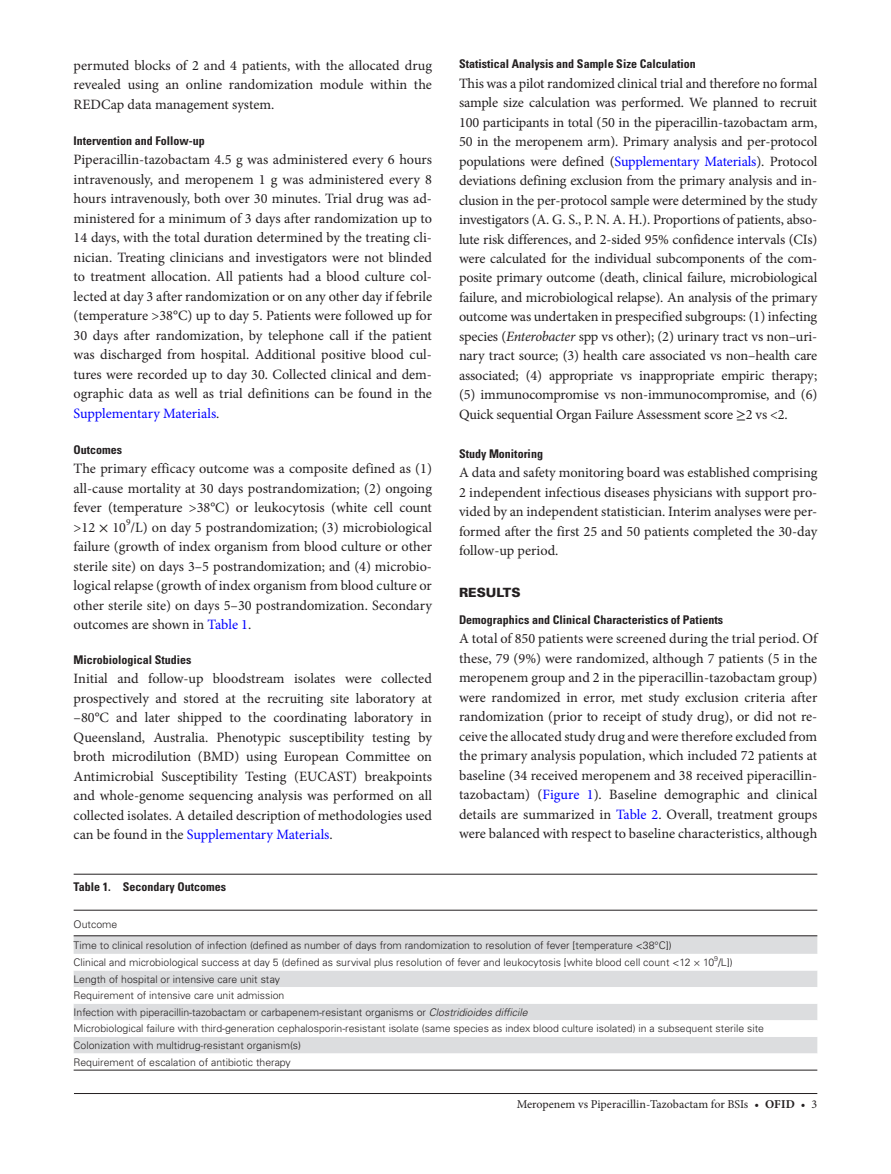
<style>
.page{position:relative;width:891px;height:1174px;background:#fff}
.page>*{position:absolute;margin:0;border:0;box-sizing:border-box;transform-origin:0 0}
.t1{font:14.25px/19.5px "Minion Pro";color:#231f20;text-align:justify}
.t2{font:900 12.75px "Univers LT Std";color:#231f20}
.t3{font:700 condensed 12px "Univers LT Std";color:#231f20}
.t4{font:12px "Minion Pro";color:#231f20}
.t5{font:300 10.5px/16.6px "Univers LT Std";color:#231f20}
.s1{color:#00f}
.s2{font-family:"STIX General"}
.s3{font-style:italic}
.s4{font-weight:700}
</style>
<div class="page">
<hr style="left:74px;top:1093px;width:743px;height:1px;background:#231f20">
<hr style="left:74px;top:874px;width:743px;height:1px;background:#231f20">
<div style="left:74px;top:936px;width:743px;height:18px;background:#dcdddf"></div>
<svg style="left:74px;top:971px;width:743px;height:99px"></svg>
<hr style="left:74px;top:910px;width:743px;height:1px;background:#231f20">
<hr style="left:74px;top:935px;width:743px;height:1px;background:#231f20">
<hr style="left:74px;top:1070px;width:743px;height:1px;background:#231f20">
<p class="t1" style="left:74px;top:55px;width:360px">permuted blocks of 2 and 4 patients, with the allocated drug revealed using an online randomization module within the REDCap data management system.</p>
<p class="t3" style="left:74px;top:133px;width:133px">Intervention and Follow-up</p>
<p class="t1" style="left:74px;top:150px;width:360px">Piperacillin-tazobactam 4.5 g was administered every 6 hours intravenously, and meropenem 1 g was administered every 8 hours intravenously, both over 30 minutes. Trial drug was ad&shy;ministered for a minimum of 3 days after randomization up to 14 days, with the total duration determined by the treating cli&shy;nician. Treating clinicians and investigators were not blinded to treatment allocation. All patients had a blood culture col&shy;lected at day 3 after randomization or on any other day if febrile (temperature &gt;38°C) up to day 5. Patients were followed up for 30 days after randomization, by telephone call if the patient was discharged from hospital. Additional positive blood cul&shy;tures were recorded up to day 30. Collected clinical and dem&shy;ographic data as well as trial definitions can be found in the <span class="s1">Supplementary Materials</span>.</p>
<p class="t3" style="left:74px;top:442px;width:50px">Outcomes</p>
<p class="t1" style="left:74px;top:459px;width:360px">The primary efficacy outcome was a composite defined as (1) all-cause mortality at 30 days postrandomization; (2) ongoing fever (temperature &gt;38°C) or leukocytosis (white cell count &gt;12 <span class="s2">×</span> 10<sup>9</sup>/L) on day 5 postrandomization; (3) microbiological failure (growth of index organism from blood culture or other sterile site) on days 3–5 postrandomization; and (4) microbio&shy;logical relapse (growth of index organism from blood culture or other sterile site) on days 5–30 postrandomization. Secondary outcomes are shown in <span class="s1">Table 1</span>.</p>
<p class="t3" style="left:74px;top:652px;width:120px">Microbiological Studies</p>
<p class="t1" style="left:74px;top:669px;width:360px">Initial and follow-up bloodstream isolates were collected prospectively and stored at the recruiting site laboratory at –80°C and later shipped to the coordinating laboratory in Queensland, Australia. Phenotypic susceptibility testing by broth microdilution (BMD) using European Committee on Antimicrobial Susceptibility Testing (EUCAST) breakpoints and whole-genome sequencing analysis was performed on all collected isolates. A detailed description of methodologies used can be found in the <span class="s1">Supplementary Materials</span>.</p>
<p class="t3" style="left:459px;top:56px;width:238px">Statistical Analysis and Sample Size Calculation</p>
<p class="t1" style="left:459px;top:73px;width:360px">This was a pilot randomized clinical trial and therefore no formal sample size calculation was performed. We planned to recruit 100 participants in total (50 in the piperacillin-tazobactam arm, 50 in the meropenem arm). Primary analysis and per-protocol populations were defined (<span class="s1">Supplementary Materials</span>). Protocol deviations defining exclusion from the primary analysis and in&shy;clusion in the per-protocol sample were determined by the study investigators (A. G. S., P. N. A. H.). Proportions of patients, abso&shy;lute risk differences, and 2-sided 95% confidence intervals (CIs) were calculated for the individual subcomponents of the com&shy;posite primary outcome (death, clinical failure, microbiological failure, and microbiological relapse). An analysis of the primary outcome was undertaken in prespecified subgroups: (1) infecting species (<span class="s3">Enterobacter</span> spp vs other); (2) urinary tract vs non–uri&shy;nary tract source; (3) health care associated vs non–health care associated; (4) appropriate vs inappropriate empiric therapy; (5) immunocompromise vs non-immunocompromise, and (6)<br>Quick sequential Organ Failure Assessment score <span class="s2">≥</span>2 vs &lt;2.</p>
<p class="t3" style="left:459px;top:446px;width:85px">Study Monitoring</p>
<p class="t1" style="left:459px;top:463px;width:360px">A data and safety monitoring board was established comprising 2 independent infectious diseases physicians with support pro&shy;vided by an independent statistician. Interim analyses were per&shy;formed after the first 25 and 50 patients completed the 30-day follow-up period.</p>
<p class="t2" style="left:459px;top:584px;width:63px">RESULTS</p>
<p class="t3" style="left:459px;top:612px;width:265px">Demographics and Clinical Characteristics of Patients</p>
<p class="t1" style="left:459px;top:629px;width:360px">A total of 850 patients were screened during the trial period. Of these, 79 (9%) were randomized, although 7 patients (5 in the meropenem group and 2 in the piperacillin-tazobactam group) were randomized in error, met study exclusion criteria after randomization (prior to receipt of study drug), or did not re&shy;ceive the allocated study drug and were therefore excluded from the primary analysis population, which included 72 patients at baseline (34 received meropenem and 38 received piperacillin&shy;tazobactam) (<span class="s1">Figure 1</span>). Baseline demographic and clinical details are summarized in <span class="s1">Table 2</span>. Overall, treatment groups were balanced with respect to baseline characteristics, although</p>
<p class="t3" style="left:74px;top:879px;width:154px">Table 1. Secondary Outcomes</p>
<p class="t5" style="left:74px;top:914px;width:599px;line-height:21.1px">Outcome<br>Time to clinical resolution of infection (defined as number of days from randomization to resolution of fever [temperature &lt;38°C])</p>
<p class="t5" style="left:74px;top:954px;width:692px">Clinical and microbiological success at day 5 (defined as survival plus resolution of fever and leukocytosis [white blood cell count &lt;12 × 10<sup>9</sup>/L])<br>Length of hospital or intensive care unit stay<br>Requirement of intensive care unit admission<br>Infection with piperacillin-tazobactam or carbapenem-resistant organisms or <span class="s3">Clostridioides difficile<br></span>Microbiological failure with third-generation cephalosporin-resistant isolate (same species as index blood culture isolated) in a subsequent sterile site Colonization with multidrug-resistant organism(s)<br>Requirement of escalation of antibiotic therapy</p>
<p class="t4" style="left:517px;top:1096px;width:302px">Meropenem vs Piperacillin-Tazobactam for BSIs • <span class="s4">ofid</span> • 3</p>
</div>
